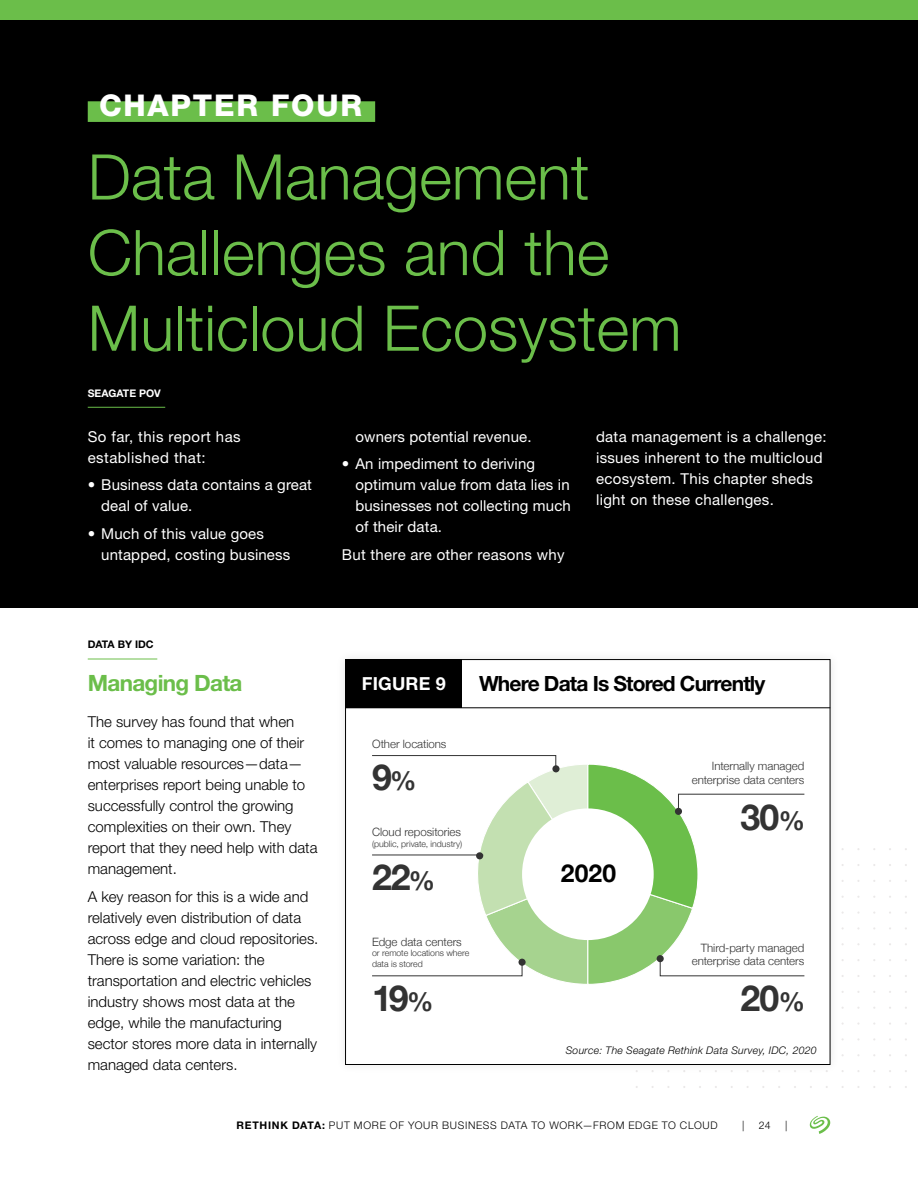
<style>
.page{position:relative;width:918px;height:1188px;background:#fff}
.page>*{position:absolute;margin:0;border:0;box-sizing:border-box;transform-origin:0 0}
.t1{font:300 63px/75.6px "Helvetica Neue LT Std";color:#6bbe4a}
.t2{font:700 35.7px "Helvetica Neue";letter-spacing:-.025em;color:#333}
.t3{font:800 30px "Helvetica Neue LT Std";letter-spacing:.06em;color:#fff}
.t4{font:700 24.6px "Helvetica Neue";color:#000}
.t5{font:700 22.5px "Helvetica Neue LT Std";letter-spacing:-.03em;color:#6bbe4a}
.t6{font:700 21px "Helvetica Neue LT Std";letter-spacing:-.04em;color:#000}
.t7{font:700 18px "Helvetica Neue LT Std";letter-spacing:.01em;color:#fff}
.t8{font:300 15px/21px "Helvetica Neue LT Std";color:#000}
.t9{font:15px/21px "Helvetica Neue LT Std";letter-spacing:.01em;color:#fff}
.t10{font:15px/21px "Helvetica Neue LT Std";letter-spacing:.03em;color:#fff}
.t11{font:300 11.55px/13.8px "Helvetica Neue";letter-spacing:-.005em;color:#333;text-align:right}
.t12{font:300 10.5px "Helvetica Neue LT Std";letter-spacing:.065em;color:#000}
.t13{font:italic 300 10.5px "Helvetica Neue LT Std";letter-spacing:.02em;color:#000}
.t14{font:700 10.5px "Helvetica Neue LT Std";color:#fff}
.t15{font:700 10.5px "Helvetica Neue LT Std";color:#000}
.t16{font:300 8.7px/10.5px "Helvetica Neue";letter-spacing:-.005em;color:#333}
.s1{font-size:26.25px}
.s2{font-weight:700}
</style>
<div class="page">
<svg style="left:810px;top:1116px;width:20px;height:18px"></svg>
<div style="left:0;top:0;width:918px;height:21px;background:#6bbe4a"></div>
<div style="left:0;top:21px;width:918px;height:587px;background:#000"></div>
<div style="left:88px;top:101px;width:287px;height:21px;background:#6bbe4a"></div>
<hr style="left:88px;top:659px;width:69px;height:1px;background:#6bbe4a">
<div style="left:336px;top:650px;width:504px;height:424px;background:#fafafa"></div>
<div style="left:346px;top:660px;width:484px;height:405px;background:#fff"></div>
<svg style="left:372px;top:755px;width:433px;height:229px"></svg>
<hr style="left:345px;top:708px;width:485px;height:1px;background:#000">
<div style="left:345px;top:660px;width:117px;height:48px;background:#000"></div>
<hr style="left:88px;top:407px;width:77px;height:1px;background:#6bbe4a">
<h3 class="t3" style="left:99px;top:87px;width:265px">CHAPTER FOUR</h3>
<h1 class="t1" style="left:88px;top:138px;width:595px">Data Management<br>Challenges and the<br>Multicloud Ecosystem</h1>
<p class="t14" style="left:88px;top:386px;width:75px">SEAGATE POV</p>
<p class="t10" style="left:88px;top:426px;width:154px">So far, this report has established that:</p>
<p class="t9" style="left:101px;top:474px;width:212px;text-indent:-14px">• Business data contains a great deal of value.</p>
<p class="t9" style="left:101px;top:523px;width:191px;text-indent:-14px">• Much of this value goes untapped, costing business</p>
<p class="t9" style="left:355px;top:426px;width:178px">owners potential revenue.</p>
<p class="t9" style="left:355px;top:453px;width:217px;text-indent:-14px">• An impediment to deriving optimum value from data lies in businesses not collecting much of their data.</p>
<p class="t9" style="left:342px;top:544px;width:224px">But there are other reasons why</p>
<p class="t9" style="left:596px;top:426px;width:232px">data management is a challenge: issues inherent to the multicloud ecosystem. This chapter sheds light on these challenges.</p>
<p class="t15" style="left:88px;top:638px;width:67px">DATA BY IDC</p>
<h3 class="t5" style="left:88px;top:669px;width:156px">Managing Data</h3>
<p class="t8" style="left:88px;top:711px;width:231px">The survey has found that when<br>it comes to managing one of their most valuable resources—data— enterprises report being unable to successfully control the growing complexities on their own. They report that they need help with data management.</p>
<p class="t8" style="left:88px;top:886px;width:232px">A key reason for this is a wide and relatively even distribution of data across edge and cloud repositories.<br>There is some variation: the transportation and electric vehicles industry shows most data at the edge, while the manufacturing sector stores more data in internally managed data centers.</p>
<p class="t7" style="left:362px;top:673px;width:85px">FIGURE 9</p>
<h3 class="t6" style="left:479px;top:671px;width:288px">Where Data Is Stored Currently</h3>
<p class="t11" style="left:372px;top:736px;width:76px">Other locations</p>
<h2 class="t2" style="left:372px;top:750px;width:46px">9<span class="s1">%</span></h2>
<p class="t11" style="left:372px;top:824px;width:91px">Cloud repositories</p>
<p class="t16" style="left:372px;top:838px;width:92px">(public, private, industry)</p>
<h2 class="t2" style="left:372px;top:850px;width:65px">22<span class="s1">%</span></h2>
<p class="t11" style="left:372px;top:934px;width:91px">Edge data centers</p>
<p class="t16" style="left:372px;top:947px;width:99px">or remote locations where data is stored</p>
<h2 class="t2" style="left:372px;top:970px;width:63px">19<span class="s1">%</span></h2>
<p class="t11" style="left:692px;top:758px;width:114px">Internally managed enterprise data centers</p>
<h3 class="t4" style="left:561px;top:854px;width:57px">2020</h3>
<h2 class="t2" style="left:741px;top:789px;width:66px">30<span class="s1">%</span></h2>
<p class="t11" style="left:692px;top:940px;width:114px">Third-party managed enterprise data centers</p>
<h2 class="t2" style="left:741px;top:970px;width:66px">20<span class="s1">%</span></h2>
<p class="t13" style="left:566px;top:1044px;width:252px">Source: The Seagate Rethink Data Survey, IDC, 2020</p>
<p class="t12" style="left:236px;top:1118px;width:483px"><span class="s2">RETHINK DATA:</span> PUT MORE OF YOUR BUSINESS DATA TO WORK—FROM EDGE TO CLOUD</p>
<p class="t12" style="left:742px;top:1118px;width:4px">|</p>
<p class="t12" style="left:759px;top:1118px;width:13px">24</p>
<p class="t12" style="left:785px;top:1118px;width:4px">|</p>
</div>
